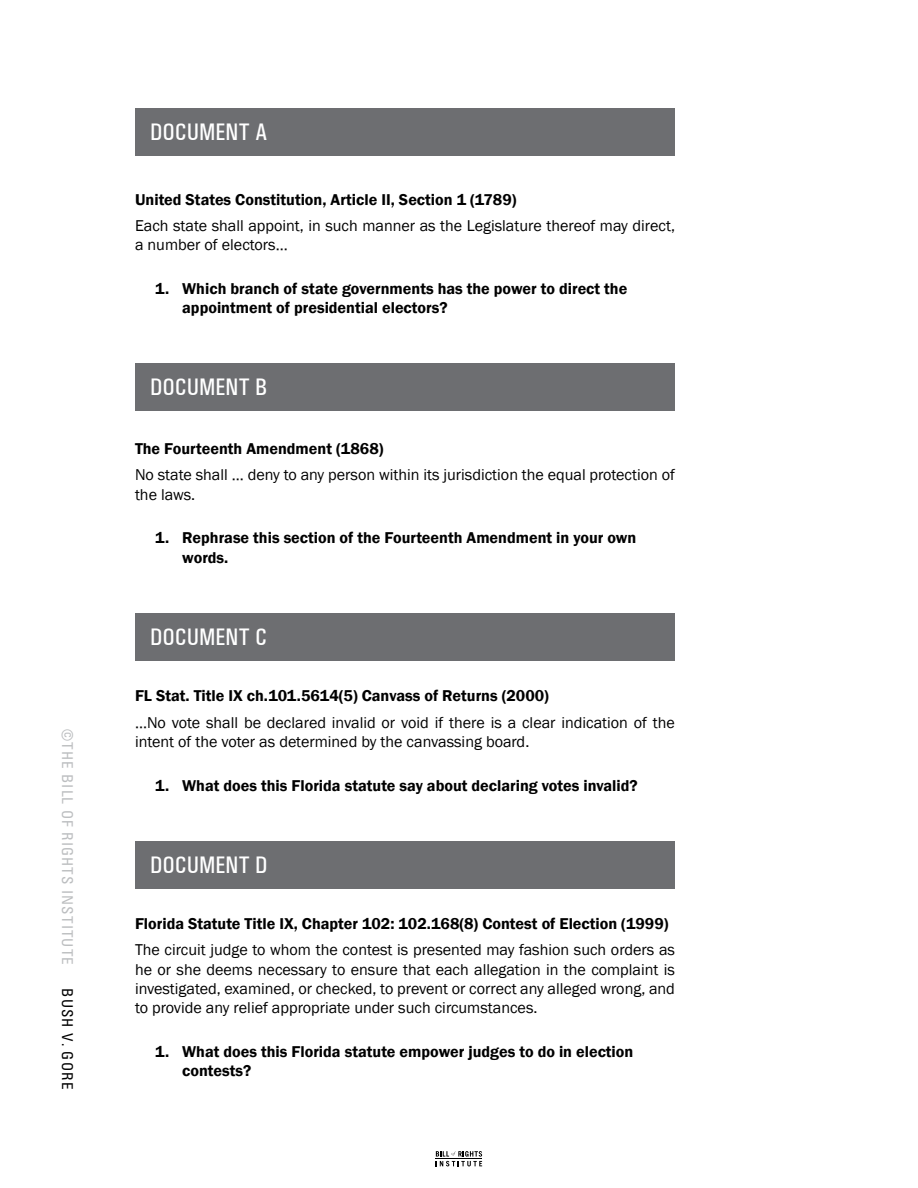
<style>
.page{position:relative;width:918px;height:1188px;background:#fff}
.page>*{position:absolute;margin:0;border:0;box-sizing:border-box;transform-origin:0 0}
.t1{font:500 condensed 24px "Univers";color:#fff}
.t2{font:16.2px/19.4px "Franklin Gothic";color:#000}
.t3{font:600 16.2px/19.4px "Franklin Gothic";color:#000}
.t4{font:condensed 15px "Univers";letter-spacing:.075em;color:#bcbec0}
.t5{font:condensed 15px "Univers";letter-spacing:.075em;color:#000}
</style>
<div class="page">
<div style="left:135px;top:108px;width:540px;height:47px;background:#6d6e71"></div>
<div style="left:135px;top:364px;width:540px;height:47px;background:#6d6e71"></div>
<div style="left:135px;top:613px;width:540px;height:47px;background:#6d6e71"></div>
<div style="left:135px;top:841px;width:540px;height:47px;background:#6d6e71"></div>
<svg style="left:436px;top:1151px;width:46px;height:15px"></svg>
<p class="t4" style="left:77px;top:729px;width:237px;rotate:90deg">©THE BILL OF RIGHTS INSTITUTE</p>
<p class="t5" style="left:77px;top:988px;width:102px;rotate:90deg">BUSH V. GORE</p>
<h1 class="t1" style="left:150px;top:118px;width:119px">DOCUMENT A</h1>
<p class="t3" style="left:135px;top:190px;width:383px">United States Constitution, Article II, Section 1 (1789)</p>
<p class="t2" style="left:135px;top:216px;width:542px">Each state shall appoint, in such manner as the Legislature thereof may direct, a number of electors…</p>
<p class="t3" style="left:182px;top:279px;width:447px;text-indent:-27px">1. Which branch of state governments has the power to direct the appointment of presidential electors?</p>
<h1 class="t1" style="left:150px;top:373px;width:119px">DOCUMENT B</h1>
<p class="t3" style="left:135px;top:439px;width:250px">The Fourteenth Amendment (1868)</p>
<p class="t2" style="left:135px;top:466px;width:541px">No state shall … deny to any person within its jurisdiction the equal protection of the laws.</p>
<p class="t3" style="left:182px;top:528px;width:456px;text-indent:-27px">1. Rephrase this section of the Fourteenth Amendment in your own words.</p>
<h1 class="t1" style="left:150px;top:623px;width:119px">DOCUMENT C</h1>
<p class="t3" style="left:135px;top:687px;width:416px">FL Stat. Title IX ch.101.5614(5) Canvass of Returns (2000)</p>
<p class="t2" style="left:135px;top:713px;width:542px">…No vote shall be declared invalid or void if there is a clear indication of the intent of the voter as determined by the canvassing board.</p>
<p class="t3" style="left:155px;top:776px;width:484px">1. What does this Florida statute say about declaring votes invalid?</p>
<h1 class="t1" style="left:150px;top:851px;width:119px">DOCUMENT D</h1>
<p class="t3" style="left:135px;top:914px;width:535px">Florida Statute Title IX, Chapter 102: 102.168(8) Contest of Election (1999)</p>
<p class="t2" style="left:135px;top:941px;width:542px;text-align:justify">The circuit judge to whom the contest is presented may fashion such orders as he or she deems necessary to ensure that each allegation in the complaint is investigated, examined, or checked, to prevent or correct any alleged wrong, and to provide any relief appropriate under such circumstances.</p>
<p class="t3" style="left:182px;top:1042px;width:453px;text-indent:-27px">1. What does this Florida statute empower judges to do in election contests?</p>
</div>
